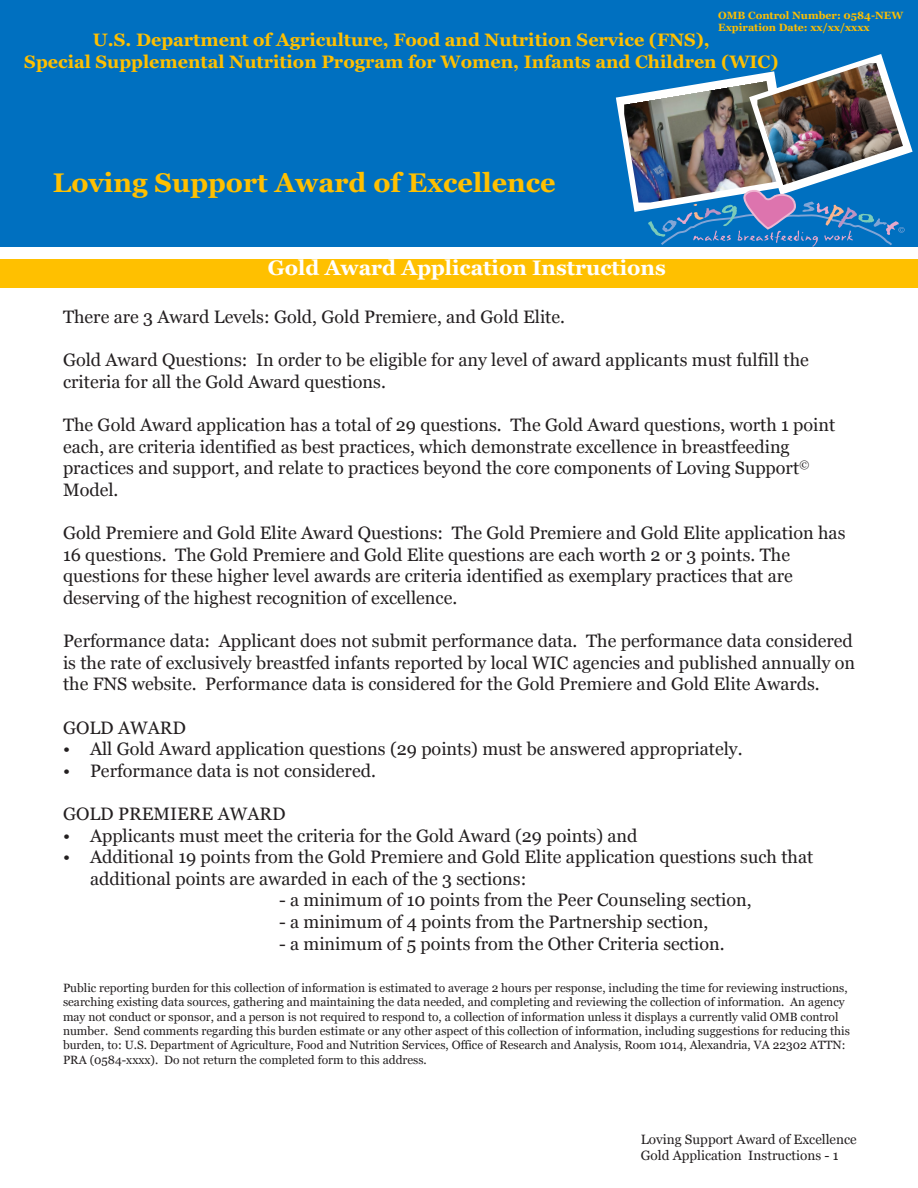
<style>
.page{position:relative;width:918px;height:1188px;background:#fff}
.page>*{position:absolute;margin:0;border:0;box-sizing:border-box;transform-origin:0 0}
.t1{font:700 27px "Vani";color:#ffc000}
.t2{font:700 21px "Vani";color:#fff}
.t3{font:18px/21.6px "Vani";color:#231f20}
.t4{font:700 18px "Vani";color:#ffc000}
.t5{font:13.5px/16.2px "Vani";color:#231f20}
.t6{font:12px/14.4px "Vani";color:#231f20}
.t7{font:700 10.5px/12.6px "Vani";color:#ffc000}
</style>
<div class="page">
<div style="left:0;top:259px;width:918px;height:29px;background:#ffc000"></div>
<div style="left:0;top:0;width:918px;height:247px;background:#0070c0"></div>
<img style="left:616px;top:54px;width:297px;height:193px">
<p class="t7" style="left:718px;top:9px;width:187px">OMB Control Number: 0584-NEW<br>Expiration Date: xx/xx/xxxx</p>
<p class="t4" style="left:93px;top:29px;width:618px">U.S. Department of Agriculture, Food and Nutrition Service (FNS),</p>
<p class="t4" style="left:24px;top:51px;width:756px">Special Supplemental Nutrition Program for Women, Infants and Children (WIC)</p>
<p class="t1" style="left:53px;top:167px;width:504px">Loving Support Award of Excellence</p>
<p class="t2" style="left:268px;top:256px;width:399px">Gold Award Application Instructions</p>
<p class="t3" style="left:63px;top:306px;width:504px">There are 3 Award Levels: Gold, Gold Premiere, and Gold Elite.</p>
<p class="t3" style="left:63px;top:349px;width:747px">Gold Award Questions: In order to be eligible for any level of award applicants must fulfill the criteria for all the Gold Award questions.</p>
<p class="t3" style="left:63px;top:414px;width:774px">The Gold Award application has a total of 29 questions. The Gold Award questions, worth 1 point each, are criteria identified as best practices, which demonstrate excellence in breastfeeding practices and support, and relate to practices beyond the core components of Loving Support<sup>© </sup>Model.</p>
<p class="t3" style="left:63px;top:522px;width:784px">Gold Premiere and Gold Elite Award Questions: The Gold Premiere and Gold Elite application has 16 questions. The Gold Premiere and Gold Elite questions are each worth 2 or 3 points. The questions for these higher level awards are criteria identified as exemplary practices that are deserving of the highest recognition of excellence.</p>
<p class="t3" style="left:63px;top:630px;width:794px">Performance data: Applicant does not submit performance data. The performance data considered is the rate of exclusively breastfed infants reported by local WIC agencies and published annually on the FNS website. Performance data is considered for the Gold Premiere and Gold Elite Awards.</p>
<p class="t3" style="left:63px;top:717px;width:124px">GOLD AWARD</p>
<p class="t3" style="left:63px;top:738px;width:681px">• All Gold Award application questions (29 points) must be answered appropriately.</p>
<p class="t3" style="left:63px;top:760px;width:314px">• Performance data is not considered.</p>
<p class="t3" style="left:63px;top:803px;width:224px">GOLD PREMIERE AWARD</p>
<p class="t3" style="left:63px;top:825px;width:576px">• Applicants must meet the criteria for the Gold Award (29 points) and</p>
<p class="t3" style="left:90px;top:846px;width:725px;text-indent:-27px">• Additional 19 points from the Gold Premiere and Gold Elite application questions such that additional points are awarded in each of the 3 sections:</p>
<p class="t3" style="left:279px;top:889px;width:474px">- a minimum of 10 points from the Peer Counseling section,</p>
<p class="t3" style="left:279px;top:911px;width:431px">- a minimum of 4 points from the Partnership section,</p>
<p class="t3" style="left:279px;top:933px;width:447px">- a minimum of 5 points from the Other Criteria section.</p>
<p class="t6" style="left:63px;top:981px;width:788px">Public reporting burden for this collection of information is estimated to average 2 hours per response, including the time for reviewing instructions, searching existing data sources, gathering and maintaining the data needed, and completing and reviewing the collection of information. An agency may not conduct or sponsor, and a person is not required to respond to, a collection of information unless it displays a currently valid OMB control number. Send comments regarding this burden estimate or any other aspect of this collection of information, including suggestions for reducing this burden, to: U.S. Department of Agriculture, Food and Nutrition Services, Office of Research and Analysis, Room 1014, Alexandria, VA 22302 ATTN:<br>PRA (0584-xxxx). Do not return the completed form to this address.</p>
<p class="t5" style="left:641px;top:1131px;width:217px">Loving Support Award of Excellence<br>Gold Application Instructions - 1</p>
</div>
